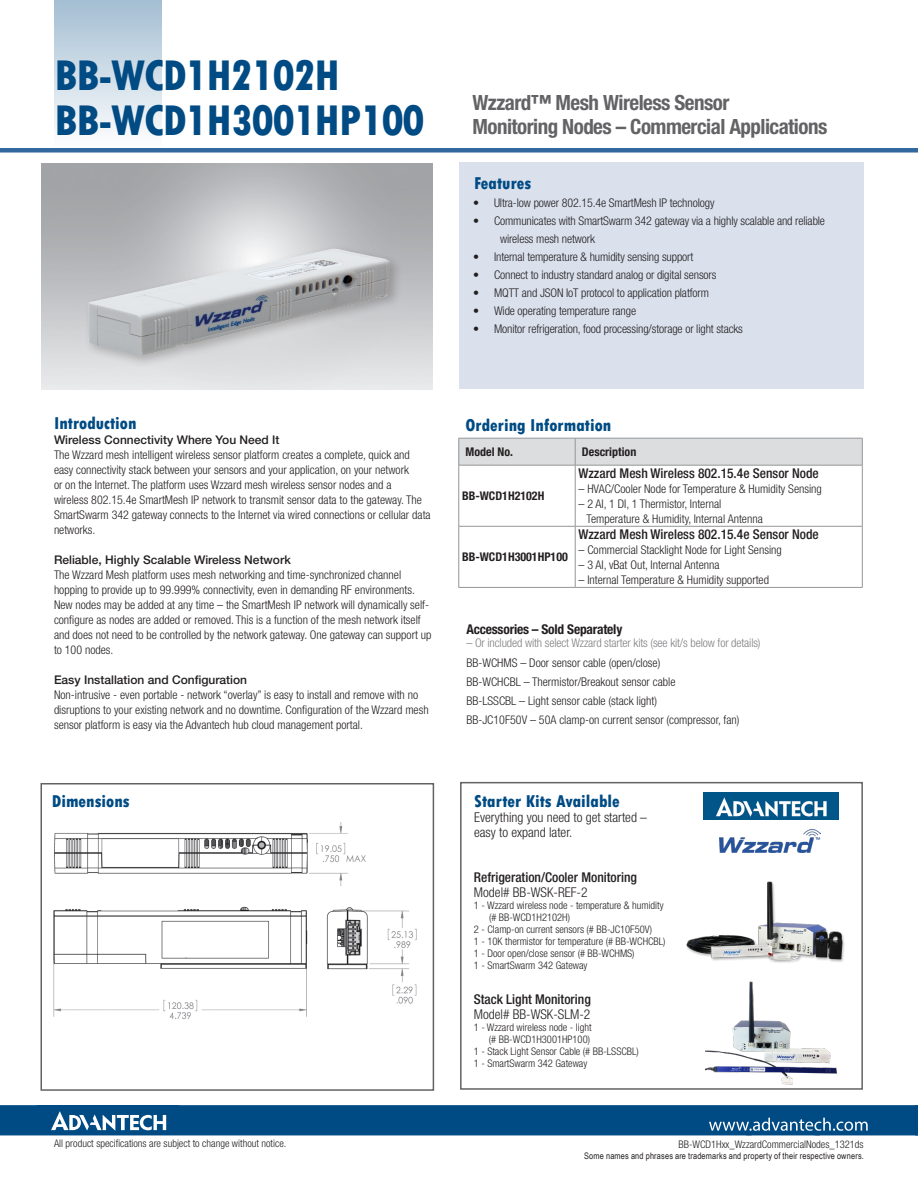
<style>
.page{position:relative;width:918px;height:1188px;background:#fff}
.page>*{position:absolute;margin:0;border:0;box-sizing:border-box;transform-origin:0 0}
.Product_-_Header_-_D{font:800 condensed 45px "Tw Cen";letter-spacing:-.025em;color:#004b84}
.Product_-_Header{font:700 condensed 21px "Helvetica Neue LT Pro";letter-spacing:-.025em;color:#636366}
.Product_-_Header_-_D-2{font:800 condensed 18px "Tw Cen";color:#004b84}
.Main_Text{font:800 condensed 18px "Tw Cen";color:#004b84}
.Main_Text-2{font:300 condensed 13.5px "Helvetica Neue LT Pro";color:#231f20}
.chart_text{font:500 condensed 13.5px "Helvetica Neue LT Pro";color:#231f20}
.Main_Text-3{font:500 condensed 13.5px "Helvetica Neue LT Pro";color:#231f20}
.Product_-_Header_-_D-3{font:700 condensed 13.5px "Helvetica Neue LT Pro";letter-spacing:-.015em;color:#231f20}
.Main_Text-4{font:300 condensed 12px/15px "Helvetica Neue LT Pro";color:#231f20}
.chart_text-2{font:300 condensed 12px "Helvetica Neue LT Pro";color:#231f20}
.Main_Text-5{font:500 12px "Helvetica Neue LT Pro";color:#231f20}
.t1{font:300 condensed 12px "Helvetica Neue LT Pro";letter-spacing:-.01em;color:#808083}
.chart_text-3{font:700 condensed 12px "Helvetica Neue LT Pro";color:#231f20}
.chart_subhead{font:700 condensed 12px "Helvetica Neue LT Pro";color:#231f20}
.Main_Text-6{font:300 condensed 10.5px "Helvetica Neue LT Pro";color:#231f20}
.t2{font:9px "Arial Narrow";letter-spacing:.02em;color:#231f20}
</style>
<div class="page">
<div style="left:0;top:148px;width:918px;height:5px;background:#31689d"></div>
<div style="left:0;top:1105px;width:918px;height:30px;background:#004b84"></div>
<svg style="left:51px;top:1111px;width:115px;height:20px"></svg>
<svg style="left:709px;top:1118px;width:159px;height:13px"></svg>
<div style="left:459px;top:162px;width:405px;height:227px;background:#dae1ed"></div>
<svg style="left:459px;top:438px;width:404px;height:27px;background:#d8d9db"></svg>
<hr style="left:459px;top:465px;width:1px;height:61px;background:#939598">
<hr style="left:459px;top:465px;width:116px;height:1px;background:#939598">
<hr style="left:575px;top:465px;width:288px;height:1px;background:#939598">
<hr style="left:575px;top:465px;width:1px;height:61px;background:#939598">
<hr style="left:862px;top:465px;width:1px;height:61px;background:#939598">
<hr style="left:459px;top:526px;width:1px;height:61px;background:#939598">
<hr style="left:459px;top:526px;width:116px;height:1px;background:#939598">
<hr style="left:575px;top:526px;width:288px;height:1px;background:#939598">
<hr style="left:575px;top:526px;width:1px;height:61px;background:#939598">
<hr style="left:862px;top:526px;width:1px;height:61px;background:#939598">
<hr style="left:459px;top:587px;width:116px;height:1px;background:#939598">
<hr style="left:575px;top:587px;width:288px;height:1px;background:#939598">
<div style="left:40px;top:783px;width:394px;height:308px;border:2px solid #636366"></div>
<div style="left:84px;top:244px;width:319px;height:125px;background:#231f20;opacity:.25"></div>
<img style="left:88px;top:249px;width:302px;height:107px">
<img style="left:53px;top:823px;width:364px;height:196px">
<img style="left:686px;top:881px;width:159px;height:82px">
<img style="left:706px;top:981px;width:131px;height:104px">
<img style="left:703px;top:793px;width:136px;height:27px">
<div style="left:460px;top:782px;width:403px;height:308px;border:2px solid #636366"></div>
<img style="left:719px;top:829px;width:102px;height:23px">
<div style="left:54px;top:0;width:108px;height:148px;background:linear-gradient(to bottom,#a3bed2,#fefefe)"></div>
<p class="Product_-_Header_-_D" style="left:55px;top:49px;width:287px">BB-WCD1H2102H</p>
<p class="Product_-_Header_-_D" style="left:55px;top:94px;width:372px">BB-WCD1H3001HP100</p>
<p class="Product_-_Header" style="left:472px;top:90px;width:258px">Wzzard™ Mesh Wireless Sensor</p>
<p class="Product_-_Header" style="left:472px;top:114px;width:356px">Monitoring Nodes – Commercial Applications</p>
<p class="Product_-_Header_-_D-2" style="left:474px;top:173px;width:59px">Features</p>
<p class="Main_Text-4" style="left:473px;top:196px;width:243px">• Ultra-low power 802.15.4e SmartMesh IP technology</p>
<p class="Main_Text-4" style="left:500px;top:212px;width:327px;line-height:18px;text-indent:-27px">• Communicates with SmartSwarm 342 gateway via a highly scalable and reliable wireless mesh network</p>
<p class="Main_Text-4" style="left:473px;top:250px;width:222px">• Internal temperature &amp; humidity sensing support</p>
<p class="Main_Text-4" style="left:473px;top:268px;width:245px">• Connect to industry standard analog or digital sensors</p>
<p class="Main_Text-4" style="left:473px;top:286px;width:238px">• MQTT and JSON IoT protocol to application platform</p>
<p class="Main_Text-4" style="left:473px;top:304px;width:165px">• Wide operating temperature range</p>
<p class="Main_Text-4" style="left:473px;top:322px;width:271px">• Monitor refrigeration, food processing/storage or light stacks</p>
<p class="Main_Text" style="left:54px;top:413px;width:84px">Introduction</p>
<p class="Main_Text-5" style="left:54px;top:433px;width:227px">Wireless Connectivity Where You Need It</p>
<p class="Main_Text-4" style="left:54px;top:447px;width:378px">The Wzzard mesh intelligent wireless sensor platform creates a complete, quick and easy connectivity stack between your sensors and your application, on your network<br>or on the Internet. The platform uses Wzzard mesh wireless sensor nodes and a<br>wireless 802.15.4e SmartMesh IP network to transmit sensor data to the gateway. The SmartSwarm 342 gateway connects to the Internet via wired connections or cellular data networks.</p>
<p class="Main_Text-5" style="left:54px;top:553px;width:238px">Reliable, Highly Scalable Wireless Network</p>
<p class="Main_Text-4" style="left:54px;top:567px;width:379px">The Wzzard Mesh platform uses mesh networking and time-synchronized channel hopping to provide up to 99.999% connectivity, even in demanding RF environments.<br>New nodes may be added at any time – the SmartMesh IP network will dynamically self&shy;configure as nodes are added or removed. This is a function of the mesh network itself and does not need to be controlled by the network gateway. One gateway can support up to 100 nodes.</p>
<p class="Main_Text-5" style="left:54px;top:673px;width:195px">Easy Installation and Configuration</p>
<p class="Main_Text-4" style="left:54px;top:687px;width:376px">Non-intrusive - even portable - network “overlay” is easy to install and remove with no disruptions to your existing network and no downtime. Configuration of the Wzzard mesh sensor platform is easy via the Advantech hub cloud management portal.</p>
<p class="Product_-_Header_-_D-2" style="left:466px;top:415px;width:147px">Ordering Information</p>
<p class="chart_subhead" style="left:466px;top:444px;width:49px">Model No.</p>
<p class="chart_subhead" style="left:582px;top:444px;width:56px">Description</p>
<p class="chart_text-3" style="left:462px;top:488px;width:84px">BB-WCD1H2102H</p>
<p class="chart_text" style="left:578px;top:465px;width:242px">Wzzard Mesh Wireless 802.15.4e Sensor Node</p>
<p class="chart_text-2" style="left:578px;top:482px;width:245px">– HVAC/Cooler Node for Temperature &amp; Humidity Sensing</p>
<p class="chart_text-2" style="left:578px;top:497px;width:144px">– 2 AI, 1 DI, 1 Thermistor, Internal</p>
<p class="chart_text-2" style="left:587px;top:512px;width:178px">Temperature &amp; Humidity, Internal Antenna</p>
<p class="chart_text" style="left:578px;top:526px;width:242px">Wzzard Mesh Wireless 802.15.4e Sensor Node</p>
<p class="chart_text-2" style="left:578px;top:543px;width:205px">– Commercial Stacklight Node for Light Sensing</p>
<p class="chart_text-2" style="left:578px;top:558px;width:143px">– 3 AI, vBat Out, Internal Antenna</p>
<p class="chart_text-2" style="left:578px;top:573px;width:192px">– Internal Temperature &amp; Humidity supported</p>
<p class="Product_-_Header_-_D-3" style="left:466px;top:621px;width:157px">Accessories – Sold Separately</p>
<p class="t1" style="left:466px;top:636px;width:296px">– Or included with select Wzzard starter kits (see kit/s below for details)</p>
<p class="chart_text-2" style="left:466px;top:656px;width:195px">BB-WCHMS – Door sensor cable (open/close)</p>
<p class="chart_text-2" style="left:466px;top:675px;width:211px">BB-WCHCBL – Thermistor/Breakout sensor cable</p>
<p class="chart_text-2" style="left:466px;top:694px;width:192px">BB-LSSCBL – Light sensor cable (stack light)</p>
<p class="chart_text-2" style="left:466px;top:713px;width:275px">BB-JC10F50V – 50A clamp-on current sensor (compressor, fan)</p>
<p class="chart_text-3" style="left:462px;top:550px;width:107px">BB-WCD1H3001HP100</p>
<p class="Product_-_Header_-_D-2" style="left:52px;top:791px;width:79px">Dimensions</p>
<p class="Product_-_Header_-_D-2" style="left:474px;top:790px;width:147px">Starter Kits Available</p>
<p class="Main_Text-2" style="left:474px;top:809px;width:174px">Everything you need to get started –</p>
<p class="Main_Text-2" style="left:474px;top:824px;width:100px">easy to expand later.</p>
<p class="Main_Text-3" style="left:474px;top:869px;width:165px">Refrigeration/Cooler Monitoring</p>
<p class="Main_Text-2" style="left:474px;top:884px;width:115px">Model# BB-WSK-REF-2</p>
<p class="Main_Text-6" style="left:474px;top:899px;width:191px">1 - Wzzard wireless node - temperature &amp; humidity</p>
<p class="Main_Text-6" style="left:489px;top:911px;width:82px">(# BB-WCD1H2102H)</p>
<p class="Main_Text-6" style="left:474px;top:923px;width:180px">2 - Clamp-on current sensors (# BB-JC10F50V)</p>
<p class="Main_Text-6" style="left:474px;top:935px;width:193px">1 - 10K thermistor for temperature (# BB-WCHCBL)</p>
<p class="Main_Text-6" style="left:474px;top:947px;width:162px">1 - Door open/close sensor (# BB-WCHMS)</p>
<p class="Main_Text-6" style="left:474px;top:959px;width:115px">1 - SmartSwarm 342 Gateway</p>
<p class="Main_Text-3" style="left:474px;top:991px;width:119px">Stack Light Monitoring</p>
<p class="Main_Text-2" style="left:474px;top:1006px;width:118px">Model# BB-WSK-SLM-2</p>
<p class="Main_Text-6" style="left:474px;top:1021px;width:119px">1 - Wzzard wireless node - light</p>
<p class="Main_Text-6" style="left:489px;top:1033px;width:103px">(# BB-WCD1H3001HP100)</p>
<p class="Main_Text-6" style="left:474px;top:1045px;width:167px">1 - Stack Light Sensor Cable (# BB-LSSCBL)</p>
<p class="Main_Text-6" style="left:474px;top:1057px;width:115px">1 - SmartSwarm 342 Gateway</p>
<p class="Main_Text-6" style="left:54px;top:1137px;width:234px">All product specifications are subject to change without notice.</p>
<p class="Main_Text-6" style="left:679px;top:1138px;width:187px">BB-WCD1Hxx_WzzardCommercialNodes_1321ds</p>
<p class="t2" style="left:584px;top:1149px;width:281px">Some names and phrases are trademarks and property of their respective owners.</p>
</div>
